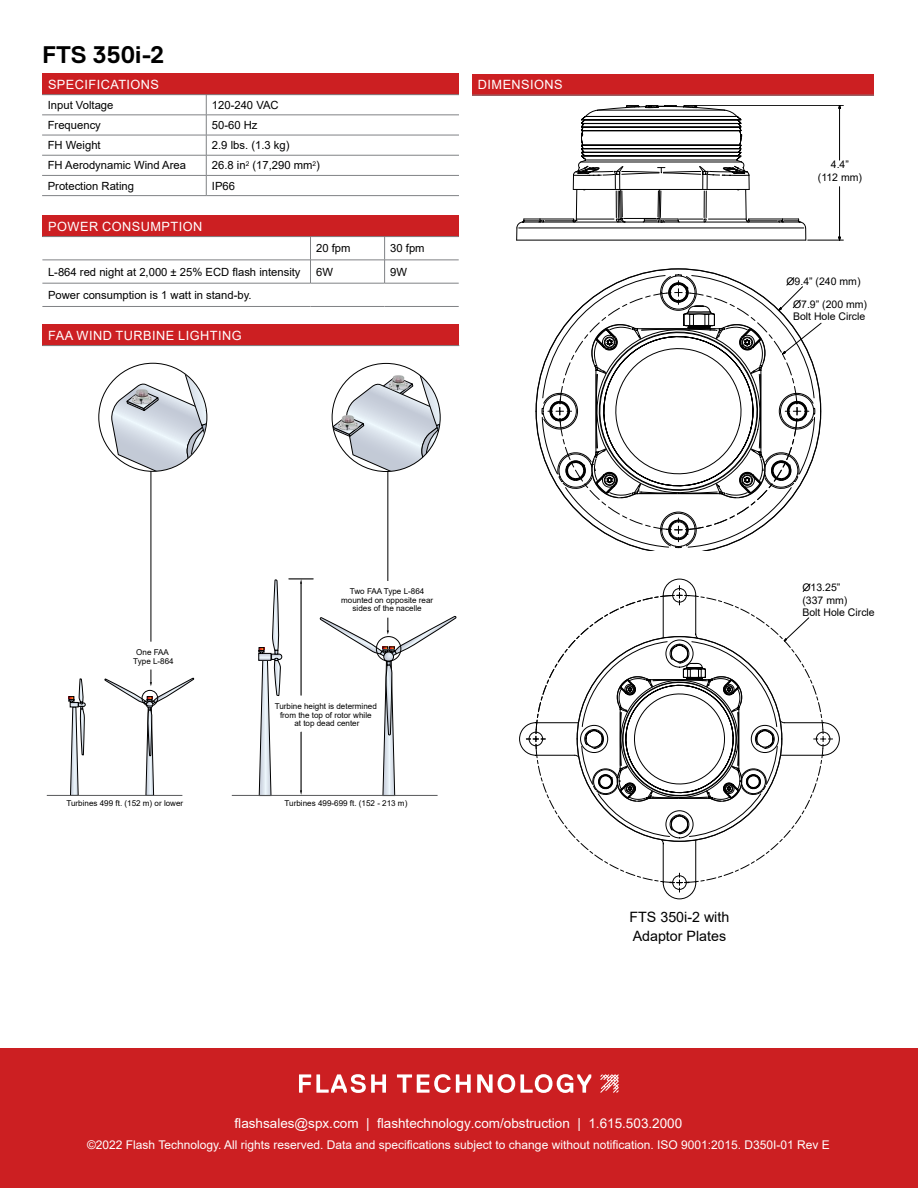
<style>
.page{position:relative;width:918px;height:1188px;background:#fff}
.page>*{position:absolute;margin:0;border:0;box-sizing:border-box;transform-origin:0 0}
.t1{font:700 24px "Replica Std";color:#000}
.t2{font:14.25px/18.8px "Arial";color:#000}
.t3{font:13.5px "Arial";color:#fff}
.t4{font:12.75px "Arial";letter-spacing:.035em;color:#fff}
.t5{font:12px "Arial";color:#fff}
.t6{font:11.25px "Arial";color:#000}
.t7{font:10.5px/12.6px "Arial";color:#000}
.t8{font:8.1px/8.9px "Arial";color:#000;text-align:center}
</style>
<div class="page">
<div style="left:0;top:1048px;width:918px;height:140px;background:#cc1f22"></div>
<hr style="left:388px;top:471px;width:1px;height:110px;background:#000">
<svg style="left:259px;top:579px;width:23px;height:216px"></svg>
<svg style="left:69px;top:679px;width:17px;height:116px"></svg>
<hr style="left:232px;top:795px;width:206px;height:1px;background:#58595b">
<hr style="left:47px;top:795px;width:135px;height:1px;background:#58595b">
<hr style="left:151px;top:471px;width:1px;height:171px;background:#000">
<svg style="left:105px;top:670px;width:90px;height:126px"></svg>
<svg style="left:110px;top:363px;width:98px;height:113px"></svg>
<img style="left:131px;top:387px;width:22px;height:22px">
<svg style="left:320px;top:616px;width:137px;height:180px"></svg>
<svg style="left:332px;top:363px;width:109px;height:113px"></svg>
<img style="left:337px;top:413px;width:22px;height:22px">
<img style="left:387px;top:373px;width:23px;height:22px">
<hr style="left:301px;top:583px;width:1px;height:113px;background:#000">
<svg style="left:289px;top:579px;width:24px;height:5px"></svg>
<hr style="left:301px;top:732px;width:1px;height:59px;background:#000">
<div style="left:42px;top:73px;width:417px;height:22px;background:#cc1f22"></div>
<hr style="left:42px;top:94px;width:164px;height:1px;background:#808285">
<hr style="left:42px;top:115px;width:164px;height:1px;background:#808285">
<hr style="left:42px;top:135px;width:164px;height:1px;background:#808285">
<hr style="left:42px;top:155px;width:164px;height:1px;background:#808285">
<hr style="left:42px;top:175px;width:164px;height:1px;background:#808285">
<hr style="left:42px;top:195px;width:164px;height:1px;background:#808285">
<hr style="left:206px;top:94px;width:253px;height:1px;background:#808285">
<hr style="left:206px;top:115px;width:253px;height:1px;background:#808285">
<hr style="left:206px;top:135px;width:253px;height:1px;background:#808285">
<hr style="left:206px;top:155px;width:253px;height:1px;background:#808285">
<hr style="left:206px;top:175px;width:253px;height:1px;background:#808285">
<svg style="left:206px;top:95px;width:1px;height:100px"></svg>
<hr style="left:206px;top:195px;width:253px;height:1px;background:#808285">
<div style="left:42px;top:215px;width:417px;height:22px;background:#cc1f22"></div>
<hr style="left:42px;top:236px;width:269px;height:1px;background:#808285">
<hr style="left:310px;top:236px;width:75px;height:1px;background:#808285">
<hr style="left:385px;top:236px;width:74px;height:1px;background:#808285">
<hr style="left:42px;top:260px;width:269px;height:1px;background:#808285">
<hr style="left:310px;top:260px;width:75px;height:1px;background:#808285">
<svg style="left:310px;top:237px;width:1px;height:46px"></svg>
<hr style="left:385px;top:260px;width:74px;height:1px;background:#808285">
<svg style="left:384px;top:237px;width:1px;height:46px"></svg>
<hr style="left:42px;top:283px;width:269px;height:1px;background:#808285">
<hr style="left:310px;top:283px;width:75px;height:1px;background:#808285">
<hr style="left:385px;top:283px;width:74px;height:1px;background:#808285">
<hr style="left:42px;top:306px;width:269px;height:1px;background:#808285">
<hr style="left:310px;top:306px;width:75px;height:1px;background:#808285">
<hr style="left:385px;top:306px;width:74px;height:1px;background:#808285">
<div style="left:42px;top:324px;width:417px;height:22px;background:#cc1f22"></div>
<hr style="left:42px;top:345px;width:417px;height:1px;background:#808285">
<div style="left:472px;top:74px;width:402px;height:21px;background:#cc1f22"></div>
<hr style="left:472px;top:95px;width:402px;height:1px;background:#808285">
<hr style="left:517px;top:240px;width:289px;height:1px;background:#000">
<svg style="left:516px;top:105px;width:328px;height:135px"></svg>
<svg style="left:536px;top:579px;width:294px;height:304px"></svg>
<svg style="left:536px;top:268px;width:192px;height:283px"></svg>
<svg style="left:559px;top:542px;width:177px;height:6px"></svg>
<svg style="left:548px;top:280px;width:194px;height:262px"></svg>
<svg style="left:554px;top:277px;width:267px;height:262px"></svg>
<svg style="left:600px;top:1074px;width:19px;height:19px"></svg>
<svg style="left:299px;top:1074px;width:87px;height:19px"></svg>
<svg style="left:397px;top:1074px;width:74px;height:19px"></svg>
<svg style="left:477px;top:1074px;width:114px;height:19px"></svg>
<h1 class="t1" style="left:42px;top:41px;width:124px">FTS 350i-2</h1>
<p class="t4" style="left:48px;top:75px;width:113px">SPECIFICATIONS</p>
<p class="t6" style="left:48px;top:97px;width:67px">Input Voltage</p>
<p class="t6" style="left:212px;top:97px;width:68px">120-240 VAC</p>
<p class="t6" style="left:48px;top:117px;width:55px">Frequency</p>
<p class="t6" style="left:212px;top:117px;width:47px">50-60 Hz</p>
<p class="t6" style="left:48px;top:138px;width:54px">FH Weight</p>
<p class="t6" style="left:212px;top:138px;width:79px">2.9 lbs. (1.3 kg)</p>
<p class="t6" style="left:48px;top:158px;width:140px">FH Aerodynamic Wind Area</p>
<p class="t6" style="left:212px;top:158px;width:109px">26.8 in<sup>2</sup> (17,290 mm<sup>2</sup>)</p>
<p class="t6" style="left:48px;top:178px;width:88px">Protection Rating</p>
<p class="t6" style="left:212px;top:178px;width:25px">IP66</p>
<p class="t4" style="left:48px;top:217px;width:156px">POWER CONSUMPTION</p>
<p class="t6" style="left:316px;top:241px;width:36px">20 fpm</p>
<p class="t6" style="left:390px;top:241px;width:36px">30 fpm</p>
<p class="t6" style="left:48px;top:264px;width:254px">L-864 red night at 2,000 ± 25% ECD flash intensity</p>
<p class="t6" style="left:316px;top:264px;width:18px">6W</p>
<p class="t6" style="left:390px;top:264px;width:18px">9W</p>
<p class="t6" style="left:48px;top:287px;width:205px">Power consumption is 1 watt in stand-by.</p>
<p class="t4" style="left:48px;top:326px;width:195px">FAA WIND TURBINE LIGHTING</p>
<p class="t4" style="left:478px;top:76px;width:86px">DIMENSIONS</p>
<p class="t7" style="left:818px;top:158px;width:46px;text-align:center">4.4”<br>(112 mm)</p>
<p class="t7" style="left:786px;top:275px;width:76px">O9.4” (240 mm)</p>
<p class="t7" style="left:793px;top:297px;width:76px">O7.9” (200 mm)<br>Bolt Hole Circle</p>
<p class="t8" style="left:133px;top:648px;width:42px">One FAA<br>Type L-864</p>
<p class="t8" style="left:341px;top:586px;width:94px">Two FAA Type L-864 mounted on opposite rear sides of the nacelle</p>
<p class="t8" style="left:275px;top:702px;width:104px">Turbine height is determined from the top of rotor while<br>at top dead center</p>
<p class="t8" style="left:66px;top:799px;width:118px">Turbines 499 ft. (152 m) or lower</p>
<p class="t8" style="left:285px;top:799px;width:124px">Turbines 499-699 ft. (152 - 213 m)</p>
<p class="t7" style="left:802px;top:581px;width:74px">O13.25”<br>(337 mm)<br>Bolt Hole Circle</p>
<p class="t2" style="left:630px;top:907px;width:101px">FTS 350i-2 with<br>Adaptor Plates</p>
<p class="t3" style="left:235px;top:1114px;width:449px">flashsales@spx.com | flashtechnology.com/obstruction | 1.615.503.2000</p>
<p class="t5" style="left:87px;top:1137px;width:744px">©2022 Flash Technology. All rights reserved. Data and specifications subject to change without notification. ISO 9001:2015. D350I-01 Rev E</p>
</div>
